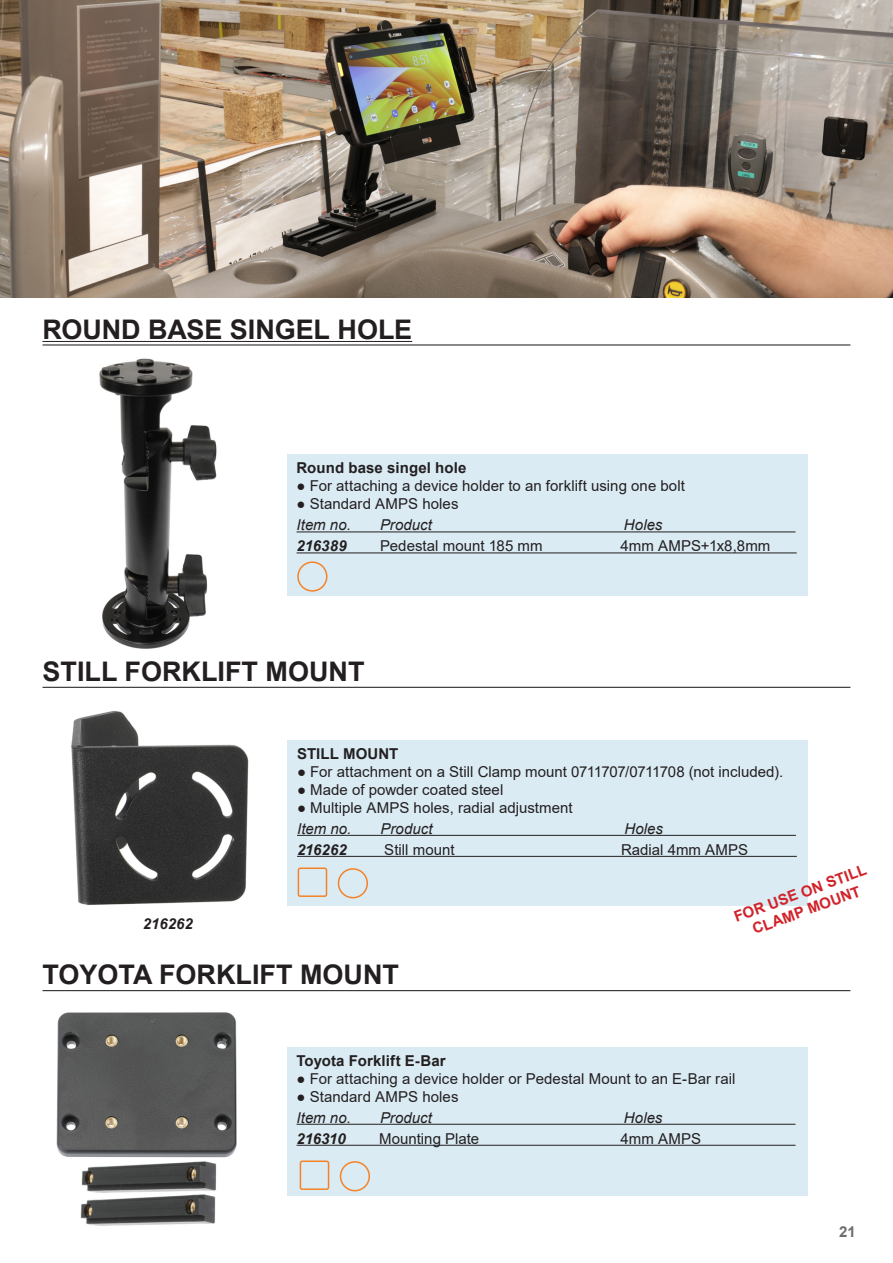
<style>
.page{position:relative;width:893px;height:1263px;background:#fff}
.page>*{position:absolute;margin:0;border:0;box-sizing:border-box;transform-origin:0 0}
.Underrubrik_sida{font:700 27px "Arial";color:#231f20}
.Brödtext{font:700 27px "Arial";letter-spacing:-.005em;color:#231f20}
.Brödtext-2{font:15px "Arial";color:#231f20}
.Brödtext-3{font:italic 15px "Arial";color:#231f20}
.Brödtext-4{font:700 15px "Arial";letter-spacing:.005em;color:#231f20}
.Brödtext-5{font:italic 700 15px "Arial";color:#231f20}
.t1{font:700 15px "Arial";color:#d1232a}
.t2{font:700 15px "Arial";color:#6c6d70}
</style>
<div class="page">
<img style="left:1px;top:0;width:892px;height:298px">
<img style="left:71px;top:710px;width:178px;height:195px">
<hr style="left:43px;top:687px;width:807px;height:1px;background:#231f20">
<div style="left:288px;top:740px;width:520px;height:166px;background:#daebf4"></div>
<hr style="left:297px;top:835px;width:499px;height:1px;background:#231f20">
<hr style="left:297px;top:856px;width:500px;height:1px;background:#231f20">
<div style="left:298px;top:867px;width:29px;height:30px;border:2px solid #f58227;border-radius:2px"></div>
<div style="left:338px;top:868px;width:30px;height:30px;border:2px solid #f58227;border-radius:50%"></div>
<hr style="left:43px;top:990px;width:807px;height:1px;background:#231f20">
<hr style="left:43px;top:344px;width:807px;height:1px;background:#231f20">
<hr style="left:43px;top:341px;width:369px;height:1px;background:#231f20">
<div style="left:287px;top:1047px;width:520px;height:149px;background:#daebf4"></div>
<hr style="left:297px;top:1124px;width:498px;height:1px;background:#231f20">
<hr style="left:297px;top:1145px;width:498px;height:1px;background:#231f20">
<div style="left:300px;top:1160px;width:29px;height:30px;border:2px solid #f58227;border-radius:2px"></div>
<div style="left:340px;top:1161px;width:30px;height:30px;border:2px solid #f58227;border-radius:50%"></div>
<img style="left:56px;top:1012px;width:181px;height:146px">
<img style="left:80px;top:1161px;width:137px;height:65px">
<img style="left:99px;top:358px;width:118px;height:291px">
<div style="left:287px;top:454px;width:520px;height:142px;background:#daebf4"></div>
<hr style="left:297px;top:531px;width:498px;height:1px;background:#231f20">
<hr style="left:297px;top:552px;width:500px;height:1px;background:#231f20">
<div style="left:297px;top:561px;width:30px;height:31px;border:2px solid #f58227;border-radius:50%"></div>
<img style="left:0;top:0;width:1px;height:298px">
<p class="Brödtext" style="left:43px;top:310px;width:371px">ROUND BASE SINGEL HOLE</p>
<p class="Brödtext-4" style="left:297px;top:457px;width:171px">Round base singel hole</p>
<p class="Brödtext-2" style="left:297px;top:476px;width:390px">● For attaching a device holder to an forklift using one bolt</p>
<p class="Brödtext-2" style="left:297px;top:494px;width:163px">● Standard AMPS holes</p>
<p class="Brödtext-3" style="left:297px;top:515px;width:56px">Item no.</p>
<p class="Brödtext-3" style="left:380px;top:515px;width:54px">Product</p>
<p class="Brödtext-3" style="left:624px;top:515px;width:40px">Holes</p>
<p class="Brödtext-5" style="left:297px;top:536px;width:52px">216389</p>
<p class="Brödtext-2" style="left:380px;top:536px;width:164px">Pedestal mount 185 mm</p>
<p class="Brödtext-2" style="left:621px;top:536px;width:151px">4mm AMPS+1x8,8mm</p>
<p class="Underrubrik_sida" style="left:43px;top:652px;width:323px">STILL FORKLIFT MOUNT</p>
<p class="Brödtext-5" style="left:143px;top:914px;width:52px">216262</p>
<p class="Brödtext-4" style="left:297px;top:743px;width:103px">STILL MOUNT</p>
<p class="Brödtext-2" style="left:297px;top:761px;width:488px">● For attachment on a Still Clamp mount 0711707/0711708 (not included).</p>
<p class="Brödtext-2" style="left:297px;top:779px;width:208px">● Made of powder coated steel</p>
<p class="Brödtext-2" style="left:297px;top:797px;width:277px">● Multiple AMPS holes, radial adjustment</p>
<p class="Brödtext-3" style="left:297px;top:819px;width:56px">Item no.</p>
<p class="Brödtext-3" style="left:380px;top:819px;width:54px">Product</p>
<p class="Brödtext-3" style="left:624px;top:819px;width:40px">Holes</p>
<p class="Brödtext-5" style="left:297px;top:839px;width:51px">216262</p>
<p class="Brödtext-2" style="left:384px;top:839px;width:72px">Still mount</p>
<p class="Brödtext-2" style="left:621px;top:839px;width:129px">Radial 4mm AMPS</p>
<p class="t1" style="left:731px;top:907px;width:141px;rotate:-20deg">FOR USE ON STILL</p>
<p class="t1" style="left:749px;top:919px;width:115px;rotate:-20deg">CLAMP MOUNT</p>
<p class="Underrubrik_sida" style="left:43px;top:956px;width:358px">TOYOTA FORKLIFT MOUNT</p>
<p class="Brödtext-4" style="left:297px;top:1050px;width:151px">Toyota Forklift E-Bar</p>
<p class="Brödtext-2" style="left:297px;top:1068px;width:440px">● For attaching a device holder or Pedestal Mount to an E-Bar rail</p>
<p class="Brödtext-2" style="left:297px;top:1086px;width:163px">● Standard AMPS holes</p>
<p class="Brödtext-3" style="left:297px;top:1108px;width:56px">Item no.</p>
<p class="Brödtext-3" style="left:380px;top:1108px;width:54px">Product</p>
<p class="Brödtext-3" style="left:624px;top:1108px;width:40px">Holes</p>
<p class="Brödtext-5" style="left:297px;top:1128px;width:51px">216310</p>
<p class="Brödtext-2" style="left:379px;top:1128px;width:102px">Mounting Plate</p>
<p class="Brödtext-2" style="left:621px;top:1128px;width:82px">4mm AMPS</p>
<p class="t2" style="left:839px;top:1221px;width:18px">21</p>
</div>
